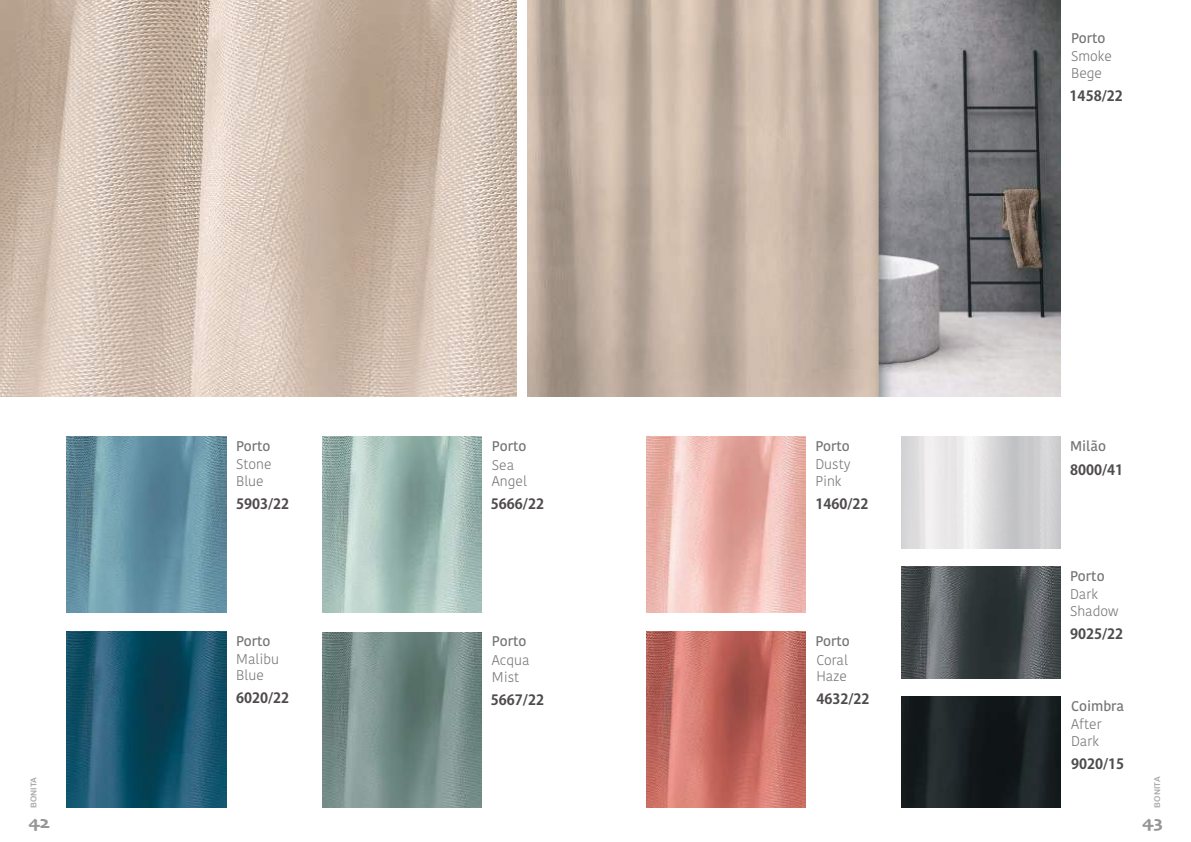
<style>
.page{position:relative;width:1191px;height:842px;background:#fff}
.page>*{position:absolute;margin:0;border:0;box-sizing:border-box;transform-origin:0 0}
.t1{font:18px "Skia";color:#969698}
.t2{font:300 14px/16.8px "Kohinoor Telugu";color:#737274}
.t3{font:700 14px "Adobe Gothic Std";color:#4e4b4c}
.t4{font:500 14px "Kohinoor Telugu";color:#737274}
.t5{font:8px "Arial Rounded MT Bold";color:#aaaaac}
</style>
<div class="page">
<img style="left:527px;top:0;width:533px;height:396px">
<img style="left:901px;top:566px;width:159px;height:112px">
<img style="left:901px;top:696px;width:159px;height:112px">
<img style="left:646px;top:437px;width:159px;height:175px">
<img style="left:646px;top:632px;width:159px;height:176px">
<img style="left:0;top:0;width:516px;height:396px">
<img style="left:67px;top:632px;width:159px;height:176px">
<img style="left:67px;top:437px;width:159px;height:175px">
<img style="left:322px;top:632px;width:160px;height:176px">
<img style="left:322px;top:437px;width:160px;height:175px">
<p class="t4" style="left:1071px;top:30px;width:36px">Porto</p>
<p class="t2" style="left:1071px;top:48px;width:43px">Smoke<br>Bege</p>
<p class="t3" style="left:1069px;top:88px;width:55px">1458/22</p>
<p class="t4" style="left:236px;top:438px;width:36px">Porto</p>
<p class="t4" style="left:492px;top:438px;width:36px">Porto</p>
<p class="t4" style="left:815px;top:438px;width:36px">Porto</p>
<p class="t4" style="left:1070px;top:438px;width:37px">Milão</p>
<p class="t2" style="left:236px;top:456px;width:37px">Stone<br>Blue</p>
<p class="t2" style="left:492px;top:456px;width:37px">Sea<br>Angel</p>
<p class="t2" style="left:815px;top:456px;width:37px">Dusty<br>Pink</p>
<p class="t3" style="left:1070px;top:461px;width:55px">8000/41</p>
<p class="t3" style="left:236px;top:495px;width:55px">5903/22</p>
<p class="t3" style="left:491px;top:496px;width:55px">5666/22</p>
<p class="t3" style="left:815px;top:495px;width:55px">1460/22</p>
<p class="t4" style="left:1070px;top:568px;width:36px">Porto</p>
<p class="t2" style="left:1070px;top:586px;width:50px">Dark<br>Shadow</p>
<p class="t4" style="left:236px;top:633px;width:36px">Porto</p>
<p class="t4" style="left:492px;top:633px;width:36px">Porto</p>
<p class="t4" style="left:815px;top:633px;width:36px">Porto</p>
<p class="t3" style="left:1070px;top:625px;width:55px">9025/22</p>
<p class="t2" style="left:236px;top:650px;width:44px">Malibu<br>Blue</p>
<p class="t2" style="left:492px;top:651px;width:39px">Acqua<br>Mist</p>
<p class="t2" style="left:816px;top:651px;width:33px">Coral<br>Haze</p>
<p class="t3" style="left:236px;top:690px;width:55px">6020/22</p>
<p class="t3" style="left:491px;top:691px;width:55px">5667/22</p>
<p class="t3" style="left:816px;top:691px;width:55px">4632/22</p>
<p class="t4" style="left:1071px;top:698px;width:54px">Coimbra</p>
<p class="t2" style="left:1071px;top:716px;width:32px">After<br>Dark</p>
<p class="t3" style="left:1071px;top:755px;width:55px">9020/15</p>
<p class="t5" style="left:29px;top:808px;width:32px;rotate:-90deg">BONITA</p>
<p class="t5" style="left:1152px;top:807px;width:32px;rotate:-90deg">BONITA</p>
<p class="t1" style="left:28px;top:811px;width:23px">42</p>
<p class="t1" style="left:1142px;top:811px;width:22px">43</p>
</div>
